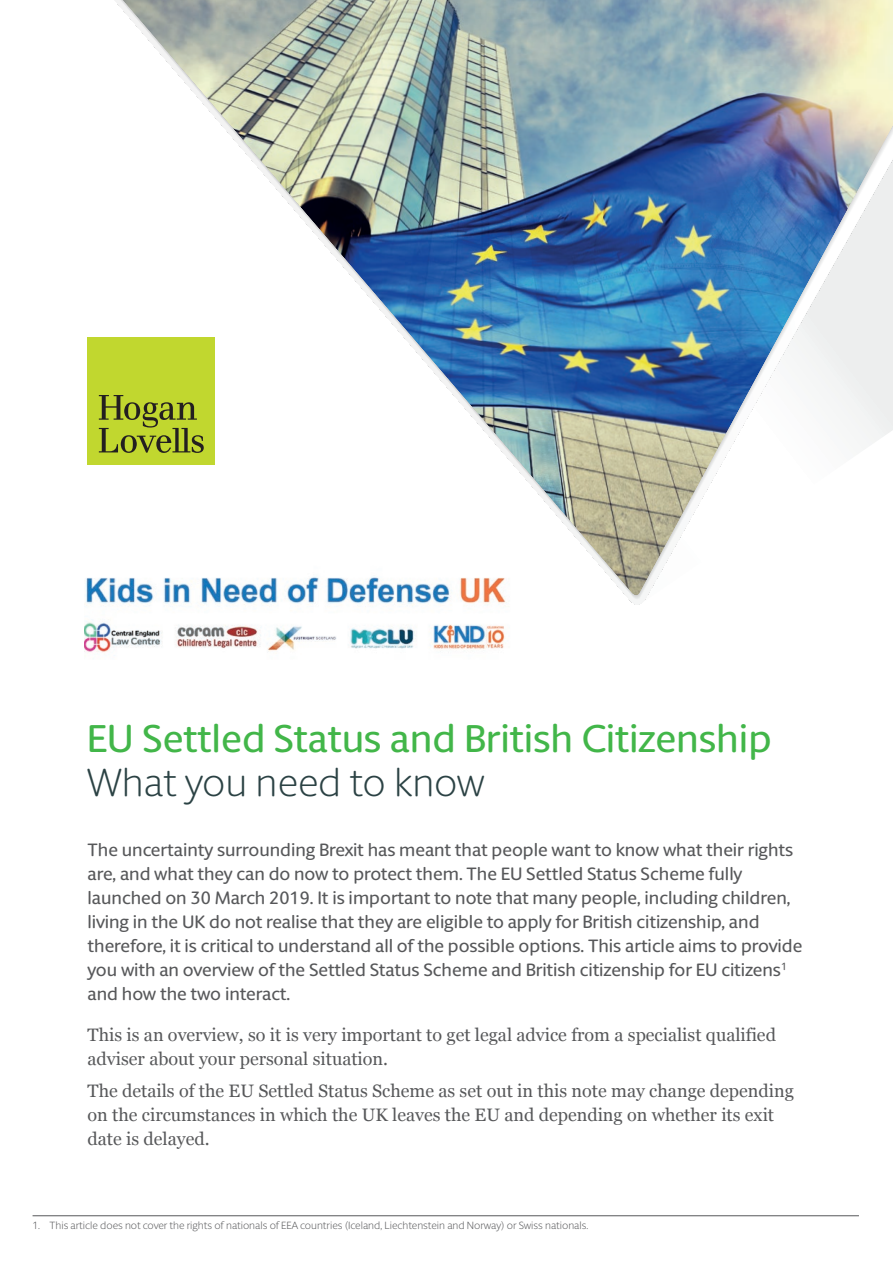
<style>
.page{position:relative;width:893px;height:1263px;background:#fff}
.page>*{position:absolute;margin:0;border:0;box-sizing:border-box;transform-origin:0 0}
.t1{font:500 39px "Berlingske Sans Round";letter-spacing:-.005em;color:#42b649}
.t2{font:300 39px "Berlingske Sans Round";letter-spacing:-.005em;color:#2b4244}
.t3{font:500 18px/24px "Berlingske Sans Round";color:#57585a}
.t4{font:18px/24px "Georgia";color:#57585a}
.t5{font:300 10.5px "Berlingske Sans Round";color:#57585a}
</style>
<div class="page">
<img style="left:115px;top:0;width:778px;height:605px">
<img style="left:84px;top:555px;width:433px;height:98px">
<hr style="left:33px;top:1215px;width:826px;height:1px;background:#57585a">
<div style="left:87px;top:337px;width:128px;height:128px;background:#c1d72f"></div>
<svg style="left:99px;top:395px;width:105px;height:58px"></svg>
<h1 class="t1" style="left:87px;top:712px;width:686px">EU Settled Status and British Citizenship</h1>
<h1 class="t2" style="left:87px;top:755px;width:399px">What you need to know</h1>
<p class="t3" style="left:88px;top:836px;width:716px">The uncertainty surrounding Brexit has meant that people want to know what their rights are, and what they can do now to protect them. The EU Settled Status Scheme fully launched on 30 March 2019. It is important to note that many people, including children, living in the UK do not realise that they are eligible to apply for British citizenship, and therefore, it is critical to understand all of the possible options. This article aims to provide you with an overview of the Settled Status Scheme and British citizenship for EU citizens<sup>1 </sup>and how the two interact.</p>
<p class="t4" style="left:88px;top:1022px;width:690px">This is an overview, so it is very important to get legal advice from a specialist qualified adviser about your personal situation.</p>
<p class="t4" style="left:88px;top:1078px;width:708px">The details of the EU Settled Status Scheme as set out in this note may change depending on the circumstances in which the UK leaves the EU and depending on whether its exit date is delayed.</p>
<p class="t5" style="left:33px;top:1218px;width:557px">1. This article does not cover the rights of nationals of EEA countries (Iceland, Liechtenstein and Norway) or Swiss nationals.</p>
</div>
